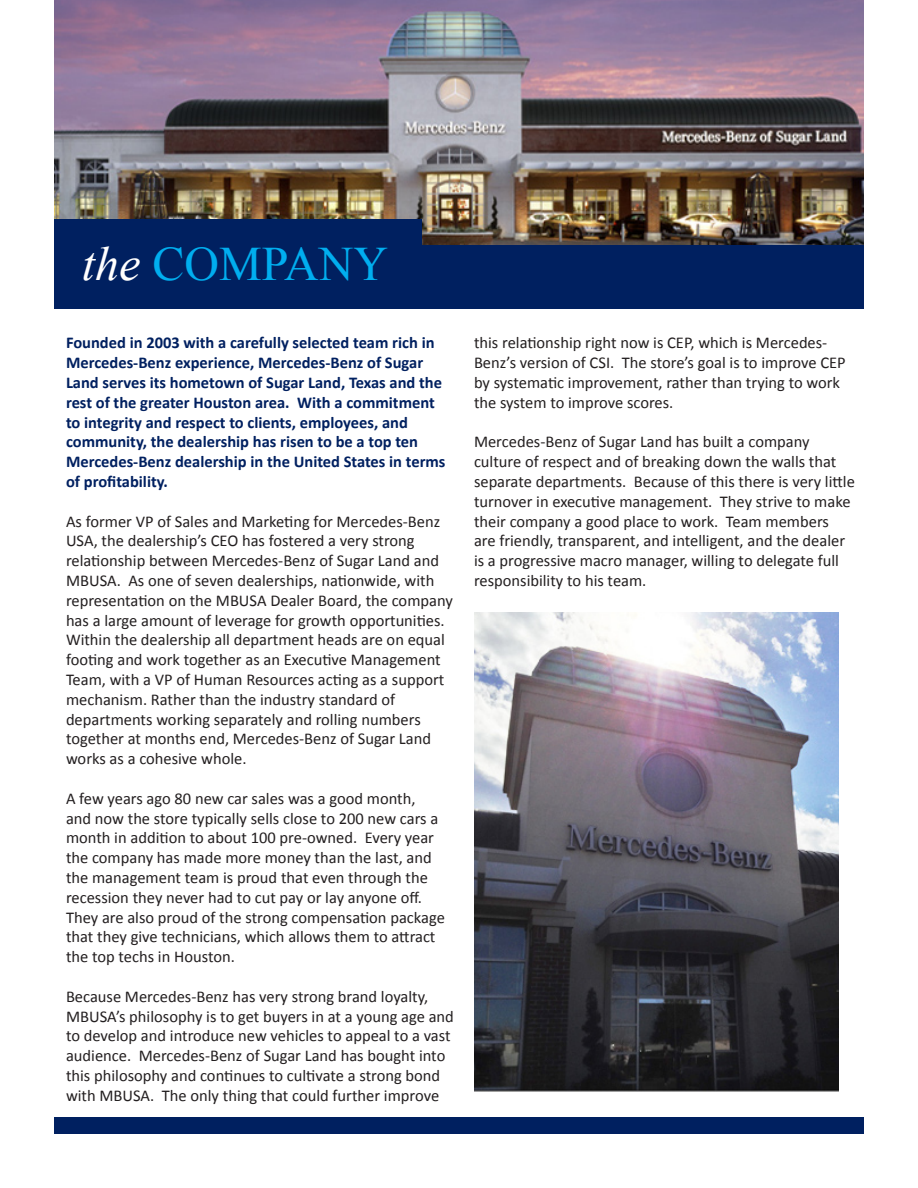
<style>
.page{position:relative;width:918px;height:1188px;background:#fff}
.page>*{position:absolute;margin:0;border:0;box-sizing:border-box;transform-origin:0 0}
.t1{font:48px "Times New Roman";color:#00aeef}
.t2{font:16.5px/19.8px "Calibri";color:#231f20}
.t3{font:700 16.5px/19.8px "Calibri";color:#002060}
.s1{font-style:italic;color:#fff}
</style>
<div class="page">
<img style="left:54px;top:0;width:810px;height:245px">
<div style="left:54px;top:219px;width:368px;height:87px;background:#002060"></div>
<div style="left:54px;top:245px;width:810px;height:64px;background:#002060"></div>
<div style="left:54px;top:1118px;width:810px;height:16px;background:#002060"></div>
<img style="left:474px;top:613px;width:364px;height:479px">
<p class="t1" style="left:82px;top:232px;width:213px"><span class="s1">the</span> COMPANY</p>
<p class="t3" style="left:66px;top:332px;width:381px">Founded in 2003 with a carefully selected team rich in Mercedes-Benz experience, Mercedes-Benz of Sugar Land serves its hometown of Sugar Land, Texas and the rest of the greater Houston area. With a commitment to integrity and respect to clients, employees, and community, the dealership has risen to be a top ten Mercedes-Benz dealership in the United States in terms of profitability.</p>
<p class="t2" style="left:66px;top:510px;width:388px">As former VP of Sales and Marketing for Mercedes-Benz USA, the dealership’s CEO has fostered a very strong relationship between Mercedes-Benz of Sugar Land and MBUSA. As one of seven dealerships, nationwide, with representation on the MBUSA Dealer Board, the company has a large amount of leverage for growth opportunities.<br>Within the dealership all department heads are on equal footing and work together as an Executive Management Team, with a VP of Human Resources acting as a support mechanism. Rather than the industry standard of departments working separately and rolling numbers together at months end, Mercedes-Benz of Sugar Land works as a cohesive whole.</p>
<p class="t2" style="left:66px;top:788px;width:380px">A few years ago 80 new car sales was a good month, and now the store typically sells close to 200 new cars a month in addition to about 100 pre-owned. Every year the company has made more money than the last, and the management team is proud that even through the recession they never had to cut pay or lay anyone off.<br>They are also proud of the strong compensation package that they give technicians, which allows them to attract the top techs in Houston.</p>
<p class="t2" style="left:66px;top:986px;width:389px">Because Mercedes-Benz has very strong brand loyalty,<br>M BUSA’s philosophy is to get buyers in at a young age and to develop and introduce new vehicles to appeal to a vast audience. Mercedes-Benz of Sugar Land has bought into this philosophy and continues to cultivate a strong bond with MBUSA. The only thing that could further improve</p>
<p class="t2" style="left:474px;top:332px;width:373px">this relationship right now is CEP, which is Mercedes-Benz’s version of CSI. The store’s goal is to improve CEP by systematic improvement, rather than trying to work the system to improve scores.</p>
<p class="t2" style="left:474px;top:431px;width:382px">Mercedes-Benz of Sugar Land has built a company culture of respect and of breaking down the walls that separate departments. Because of this there is very little turnover in executive management. They strive to make their company a good place to work. Team members<br>are friendly, transparent, and intelligent, and the dealer is a progressive macro manager, willing to delegate full responsibility to his team.</p>
</div>
